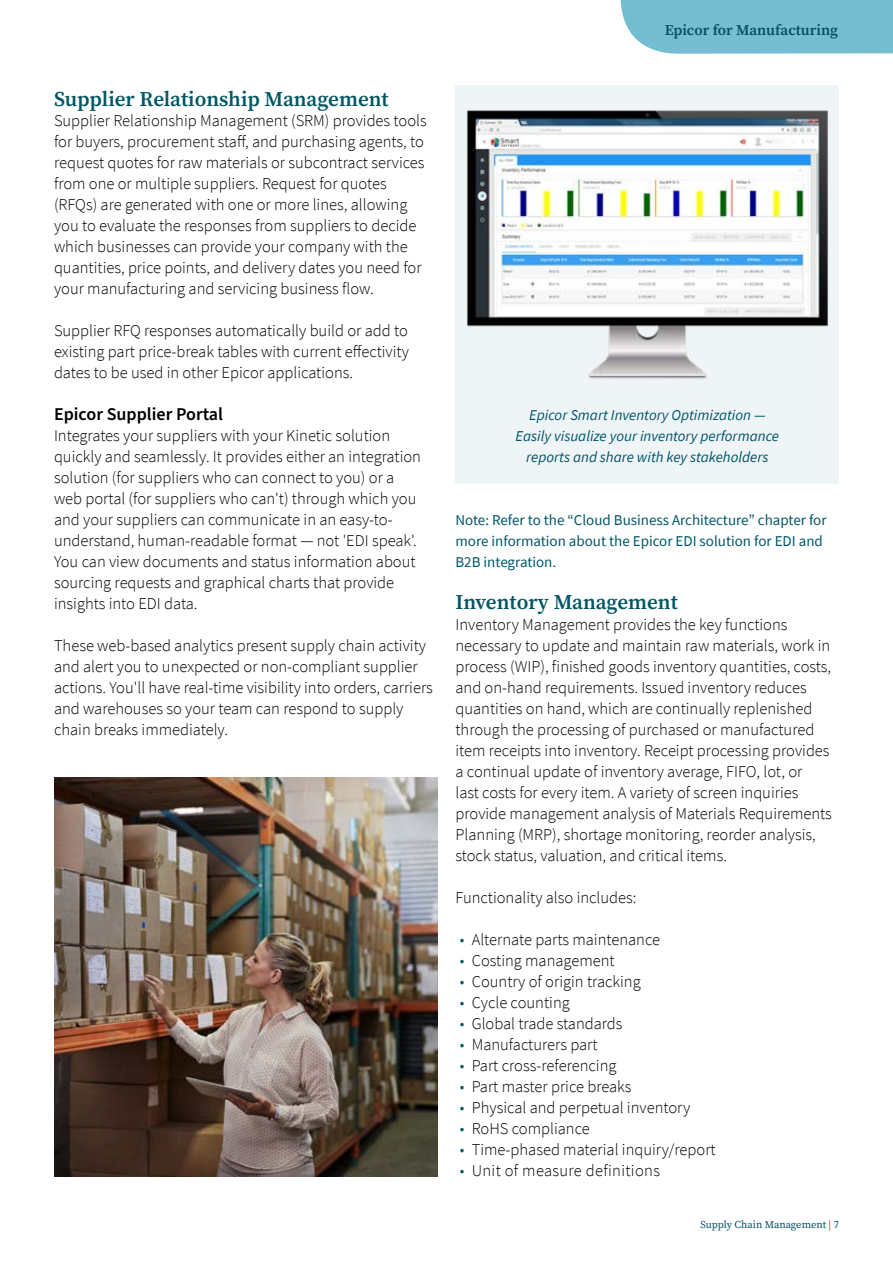
<style>
.page{position:relative;width:893px;height:1263px;background:#fff}
.page>*{position:absolute;margin:0;border:0;box-sizing:border-box;transform-origin:0 0}
.H2_Body{font:600 21px "Source Serif Pro";letter-spacing:-.005em;color:#005763}
.t1{font:600 18px "Source Sans Pro";color:#000}
.Body_Copy_-_No_Breaks{font:300 16.5px/21px "Source Sans Pro";color:#000}
.Body_Copy{font:300 16.5px/21px "Source Sans Pro";color:#000}
.Body_Copy_-_No_Breaks-2{font:300 16.5px "Source Sans Pro";letter-spacing:.02em;color:#000}
.Figures{font:15px/21px "Source Sans Pro";color:#005669}
.Footnote_Images{font:italic 15px/21px "Source Sans Pro";color:#005669;text-align:center}
.t2{font:600 15px "Source Serif Pro";color:#025064}
.t3{font:10.5px "Source Serif Pro";letter-spacing:-.005em;color:#025064}
.s1{color:#005763}
.s2{color:#ff2102}
</style>
<div class="page">
<div style="left:621px;top:0;width:272px;height:54px;background:#75bdd1"></div>
<img style="left:54px;top:777px;width:383px;height:399px">
<div style="left:455px;top:85px;width:384px;height:398px;background:#eff4f7"></div>
<img style="left:467px;top:110px;width:361px;height:269px">
<p class="H2_Body" style="left:54px;top:85px;width:336px">Supplier Relationship Management</p>
<p class="Body_Copy" style="left:54px;top:110px;width:374px">Supplier Relationship Management (SRM) provides tools for buyers, procurement staff, and purchasing agents, to request quotes for raw materials or subcontract services from one or multiple suppliers. Request for quotes (RFQs) are generated with one or more lines, allowing you to evaluate the responses from suppliers to decide which businesses can provide your company with the quantities, price points, and delivery dates you need for your manufacturing and servicing business flow.</p>
<p class="Body_Copy" style="left:54px;top:320px;width:356px;text-align:justify">Supplier RFQ responses automatically build or add to existing part price-break tables with current effectivity dates to be used in other Epicor applications.</p>
<h3 class="t1" style="left:54px;top:402px;width:171px">Epicor Supplier Portal</h3>
<p class="Body_Copy" style="left:54px;top:425px;width:369px">Integrates your suppliers with your Kinetic solution quickly and seamlessly. It provides either an integration solution (for suppliers who can connect to you) or a web portal (for suppliers who can't) through which you and your suppliers can communicate in an easy-to&shy;understand, human-readable format — not 'EDI speak'.<br>You can view documents and status information about sourcing requests and graphical charts that provide insights into EDI data.</p>
<p class="Body_Copy_-_No_Breaks" style="left:54px;top:635px;width:380px">These web-based analytics present supply chain activity and alert you to unexpected or non-compliant supplier actions. You'll have real-time visibility into orders, carriers and warehouses so your team can respond to supply chain breaks immediately.</p>
<p class="t2" style="left:665px;top:19px;width:175px">Epicor for Manufacturing</p>
<p class="Footnote_Images" style="left:515px;top:404px;width:265px">Epicor Smart Inventory Optimization —<br>Easily visualize your inventory performance reports and share with key stakeholders</p>
<p class="Figures" style="left:455px;top:509px;width:373px">Note: Refer to the “Cloud Business Architecture” chapter for more information about the Epicor EDI solution for EDI and<br>B2B integration.</p>
<h2 class="H2_Body" style="left:455px;top:588px;width:224px">Inventory Management</h2>
<p class="Body_Copy_-_No_Breaks" style="left:455px;top:614px;width:378px">Inventory Management provides the key functions necessary to update and maintain raw materials, work in process (WIP), finished goods inventory quantities, costs, and on-hand requirements. Issued inventory reduces quantities on hand, which are continually replenished through the processing of purchased or manufactured item receipts into inventory. Receipt processing provides a continual update of inventory average, FIFO, lot, or<br>last costs for every item. A variety of screen inquiries provide management analysis of Materials Requirements Planning (MRP), shortage monitoring, reorder analysis, stock status, valuation, and critical items.</p>
<p class="Body_Copy" style="left:455px;top:887px;width:183px">Functionality also includes:</p>
<p class="Body_Copy_-_No_Breaks" style="left:460px;top:929px;width:202px"><span class="s1">•</span> Alternate parts maintenance</p>
<p class="Body_Copy_-_No_Breaks" style="left:460px;top:950px;width:157px"><span class="s1">•</span> Costing management</p>
<p class="Body_Copy_-_No_Breaks" style="left:460px;top:971px;width:183px"><span class="s1">•</span> Country of origin tracking</p>
<p class="Body_Copy_-_No_Breaks" style="left:460px;top:992px;width:112px"><span class="s1">•</span> Cycle counting</p>
<p class="Body_Copy_-_No_Breaks" style="left:460px;top:1013px;width:164px"><span class="s1">•</span> Global trade standards</p>
<p class="Body_Copy_-_No_Breaks" style="left:460px;top:1034px;width:139px"><span class="s1">•</span> Manufacturers part</p>
<p class="Body_Copy_-_No_Breaks" style="left:460px;top:1055px;width:158px"><span class="s1">•</span> Part cross-referencing</p>
<p class="Body_Copy_-_No_Breaks" style="left:460px;top:1076px;width:173px"><span class="s1">•</span> Part master price breaks</p>
<p class="Body_Copy_-_No_Breaks" style="left:460px;top:1097px;width:232px"><span class="s1">•</span> Physical and perpetual inventory</p>
<p class="Body_Copy_-_No_Breaks" style="left:460px;top:1118px;width:132px"><span class="s1">•</span> RoHS compliance</p>
<p class="Body_Copy_-_No_Breaks" style="left:460px;top:1139px;width:258px"><span class="s1">•</span> Time-phased material inquiry/report</p>
<p class="Body_Copy_-_No_Breaks-2" style="left:460px;top:1160px;width:202px"><span class="s1">•</span> Unit of measure definitions</p>
<p class="t3" style="left:700px;top:1217px;width:140px">Supply Chain Management <span class="s2">|</span> 7</p>
</div>
